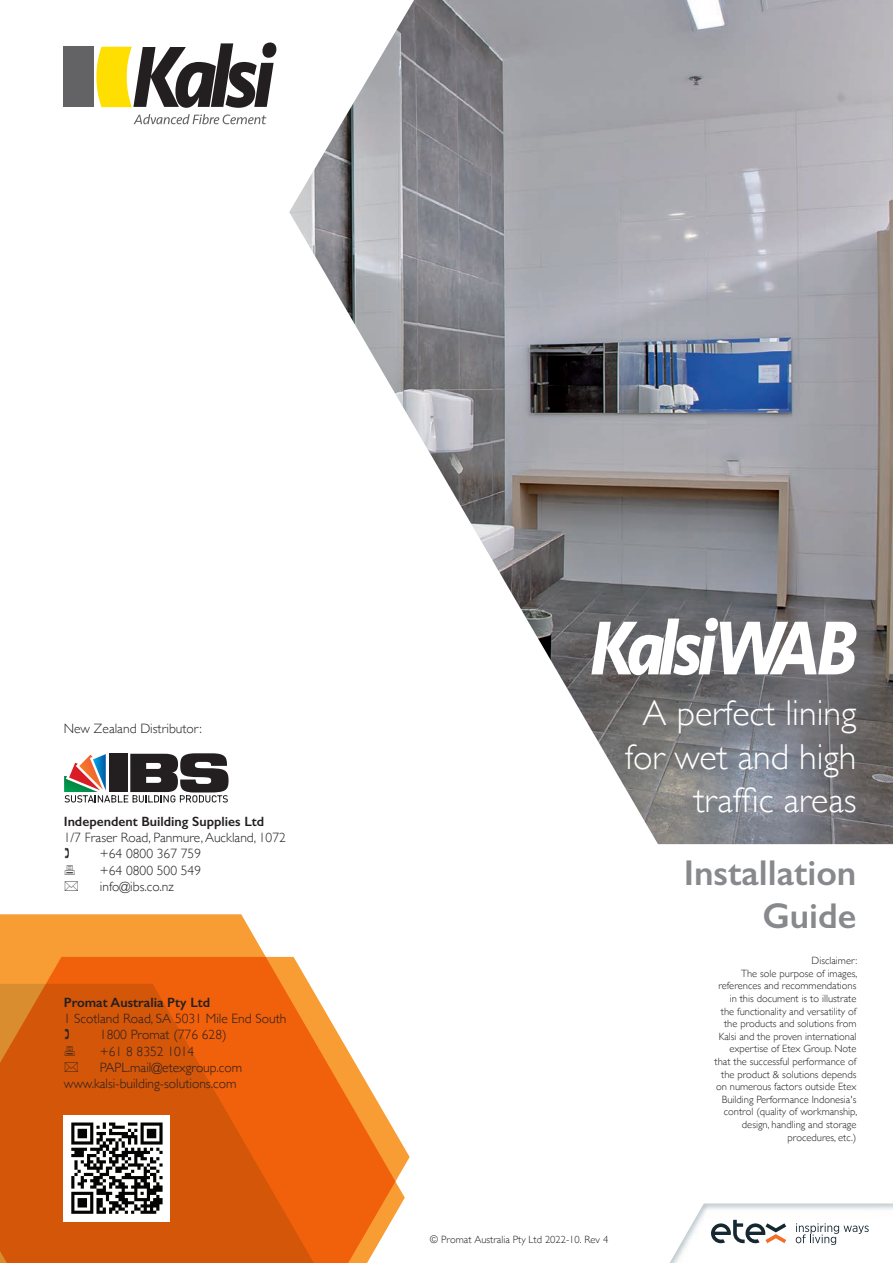
<style>
.page{position:relative;width:893px;height:1263px;background:#fff}
.page>*{position:absolute;margin:0;border:0;box-sizing:border-box;transform-origin:0 0}
.t1{font:300 36px/43.2px "Gill Sans";color:#fff;text-align:right}
.t2{font:600 36px/43.2px "Gill Sans";color:#87898c;text-align:right}
.t3{font:300 13.5px/16.2px "Gill Sans";color:#231f20}
.t4{font:600 13.5px "Gill Sans";color:#231f20}
.t5{font:300 10.5px/12.6px "Gill Sans";color:#231f20;text-align:right}
</style>
<div class="page">
<img style="left:289px;top:0;width:604px;height:844px">
<svg style="left:0;top:914px;width:293px;height:43px;background:#f8aa4f"></svg>
<svg style="left:0;top:957px;width:410px;height:306px;background:#e5732a"></svg>
<div style="left:64px;top:47px;width:30px;height:60px;background:#636366"></div>
<svg style="left:96px;top:43px;width:180px;height:65px"></svg>
<svg style="left:134px;top:114px;width:132px;height:10px"></svg>
<svg style="left:670px;top:1203px;width:223px;height:60px"></svg>
<div style="left:64px;top:1115px;width:106px;height:106px;background:#fff"></div>
<svg style="left:71px;top:1122px;width:92px;height:92px"></svg>
<svg style="left:591px;top:618px;width:265px;height:57px"></svg>
<svg style="left:64px;top:753px;width:165px;height:49px"></svg>
<svg style="left:65px;top:1029px;width:4px;height:11px"></svg>
<svg style="left:65px;top:1046px;width:10px;height:9px"></svg>
<svg style="left:65px;top:1062px;width:13px;height:10px"></svg>
<p class="t3" style="left:64px;top:720px;width:140px">New Zealand Distributor:</p>
<p class="t4" style="left:64px;top:813px;width:202px">Independent Building Supplies Ltd</p>
<p class="t3" style="left:100px;top:829px;width:187px;text-indent:-36px">1/7 Fraser Road, Panmure, Auckland, 1072 +64 0800 367 759<br>+64 0800 500 549<br>info@ibs.co.nz</p>
<p class="t4" style="left:64px;top:994px;width:148px">Promat Australia Pty Ltd</p>
<p class="t3" style="left:64px;top:1010px;width:224px">1 Scotland Road, SA 5031 Mile End South</p>
<p class="t3" style="left:100px;top:1026px;width:128px">1800 Promat (776 628)</p>
<p class="t3" style="left:100px;top:1042px;width:96px">+61 8 8352 1014</p>
<p class="t3" style="left:100px;top:1059px;width:144px">PAPL.mail@etexgroup.com</p>
<p class="t3" style="left:64px;top:1075px;width:174px">www.kalsi-building-solutions.com</p>
<h1 class="t1" style="left:625px;top:690px;width:233px">A perfect lining for wet and high traffic areas</h1>
<h1 class="t2" style="left:684px;top:851px;width:174px">Installation<br>Guide</h1>
<p class="t5" style="left:715px;top:954px;width:144px">Disclaimer:<br>The sole purpose of images, references and recommendations in this document is to illustrate<br>the functionality and versatility of the products and solutions from<br>Kalsi and the proven international expertise of Etex Group. Note that the successful performance of the product &amp; solutions depends on numerous factors outside Etex<br>Building Performance Indonesia's control (quality of workmanship, design, handling and storage procedures, etc.)</p>
<p class="t5" style="left:430px;top:1233px;width:180px">© Promat Australia Pty Ltd 2022-10. Rev 4</p>
</div>
